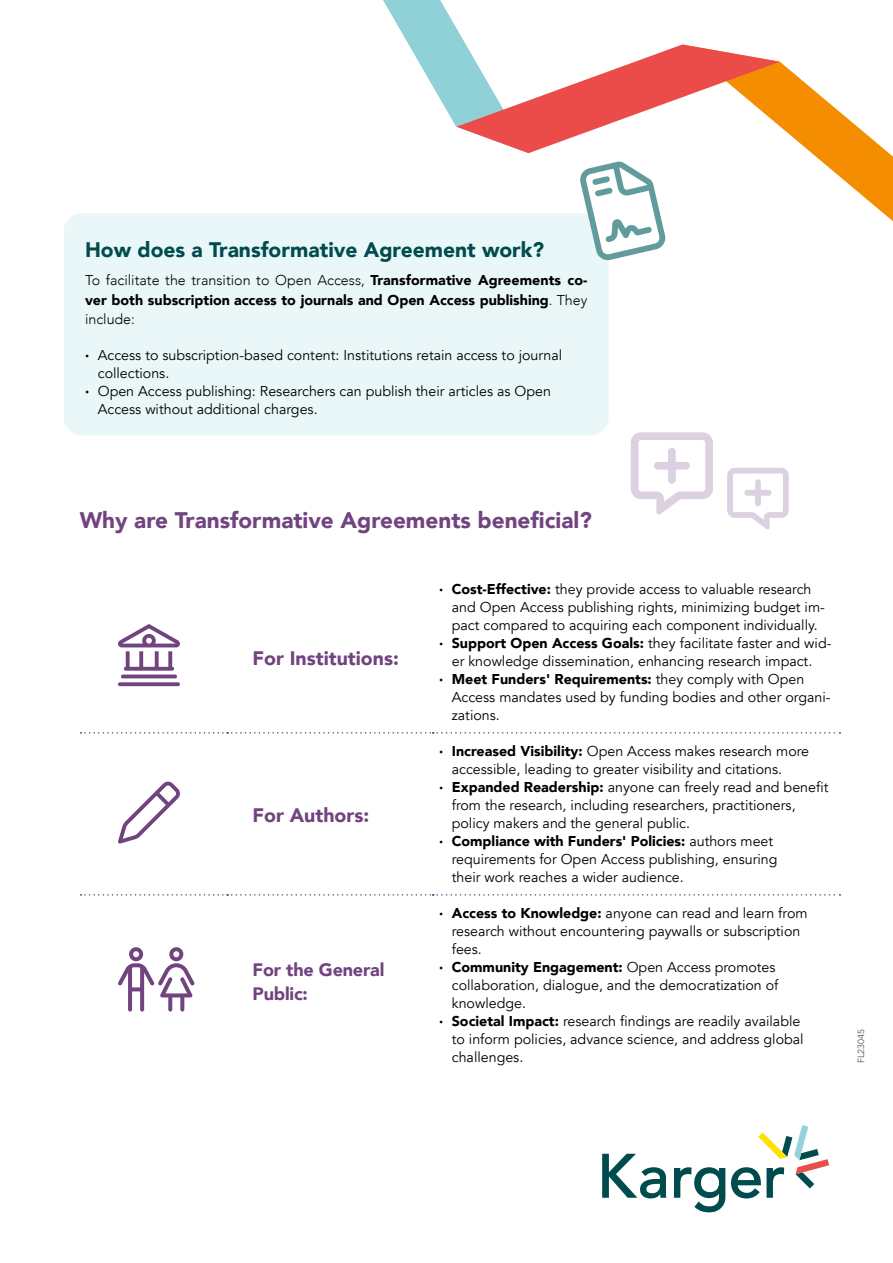
<style>
.page{position:relative;width:893px;height:1263px;background:#fff}
.page>*{position:absolute;margin:0;border:0;box-sizing:border-box;transform-origin:0 0}
.Untertitel{font:900 22.5px "Avenir";color:#71447f}
.Untertitel-2{font:900 21px "Avenir";color:#004b4e}
.Untertitel-3{font:900 19.5px "Avenir";color:#71447f}
.Untertitel-4{font:900 18px/24px "Avenir";letter-spacing:-.01em;color:#71447f}
.t1{font:14.25px/18px "Avenir";color:#000}
.Text{font:900 14.25px/19.5px "Avenir";color:#000;text-align:justify}
.Norm__Avenir__Book{font:9px "Avenir";color:#555756}
.s1{font-weight:300}
.s2{font-weight:900}
</style>
<div class="page">
<svg style="left:602px;top:1125px;width:227px;height:87px"></svg>
<svg style="left:80px;top:732px;width:760px;height:2px"></svg>
<svg style="left:80px;top:894px;width:760px;height:2px"></svg>
<svg style="left:118px;top:624px;width:62px;height:62px"></svg>
<svg style="left:118px;top:781px;width:62px;height:63px"></svg>
<svg style="left:118px;top:947px;width:77px;height:64px"></svg>
<div style="left:64px;top:213px;width:545px;height:222px;background:#eaf7f8;border-radius:18px"></div>
<svg style="left:383px;top:0;width:510px;height:261px"></svg>
<svg style="left:631px;top:432px;width:82px;height:83px"></svg>
<svg style="left:727px;top:468px;width:62px;height:61px"></svg>
<p class="Untertitel-2" style="left:85px;top:232px;width:461px">How does a Transformative Agreement work?</p>
<p class="Text" style="left:85px;top:270px;width:504px"><span class="s1">To facilitate the transition to Open Access,</span> Transformative Agreements co&shy;ver both subscription access to journals and Open Access publishing<span class="s1">. They include:</span></p>
<p class="t1" style="left:98px;top:346px;width:466px;text-indent:-13px"><span class="s2">·</span> Access to subscription-based content: Institutions retain access to journal collections.</p>
<p class="t1" style="left:98px;top:382px;width:455px;text-indent:-13px"><span class="s2">·</span> Open Access publishing: Researchers can publish their articles as Open<br>Access without additional charges.</p>
<p class="Untertitel" style="left:80px;top:501px;width:514px">Why are Transformative Agreements beneficial?</p>
<p class="Untertitel-3" style="left:253px;top:641px;width:148px">For Institutions:</p>
<p class="Untertitel-3" style="left:253px;top:799px;width:118px">For Authors:</p>
<p class="Untertitel-4" style="left:253px;top:958px;width:133px">For the General<br>Public:</p>
<p class="t1" style="left:452px;top:580px;width:375px;text-indent:-13px"><span class="s2">· Cost-Effective:</span> they provide access to valuable research and Open Access publishing rights, minimizing budget im&shy;pact compared to acquiring each component individually.</p>
<p class="t1" style="left:439px;top:634px;width:394px;text-align:center"><span class="s2">· Support Open Access Goals:</span> they facilitate faster and wid&shy;er knowledge dissemination, enhancing research impact.</p>
<p class="t1" style="left:452px;top:670px;width:380px;text-indent:-13px"><span class="s2">· Meet Funders' Requirements:</span> they comply with Open<br>Access mandates used by funding bodies and other organi&shy;zations.</p>
<p class="t1" style="left:452px;top:742px;width:359px;text-indent:-13px"><span class="s2">· Increased Visibility:</span> Open Access makes research more accessible, leading to greater visibility and citations.</p>
<p class="t1" style="left:452px;top:778px;width:378px;text-indent:-13px"><span class="s2">· Expanded Readership:</span> anyone can freely read and benefit from the research, including researchers, practitioners, policy makers and the general public.</p>
<p class="t1" style="left:452px;top:832px;width:327px;text-indent:-13px"><span class="s2">· Compliance with Funders' Policies:</span> authors meet requirements for Open Access publishing, ensuring their work reaches a wider audience.</p>
<p class="t1" style="left:452px;top:904px;width:357px;text-indent:-13px"><span class="s2">· Access to Knowledge:</span> anyone can read and learn from research without encountering paywalls or subscription fees.</p>
<p class="t1" style="left:452px;top:958px;width:328px;text-indent:-13px"><span class="s2">· Community Engagement:</span> Open Access promotes collaboration, dialogue, and the democratization of knowledge.</p>
<p class="t1" style="left:452px;top:1012px;width:353px;text-indent:-13px"><span class="s2">· Societal Impact:</span> research findings are readily available to inform policies, advance science, and address global challenges.</p>
<p class="Norm__Avenir__Book" style="left:856px;top:1063px;width:36px;rotate:-90deg">FL23045</p>
</div>
